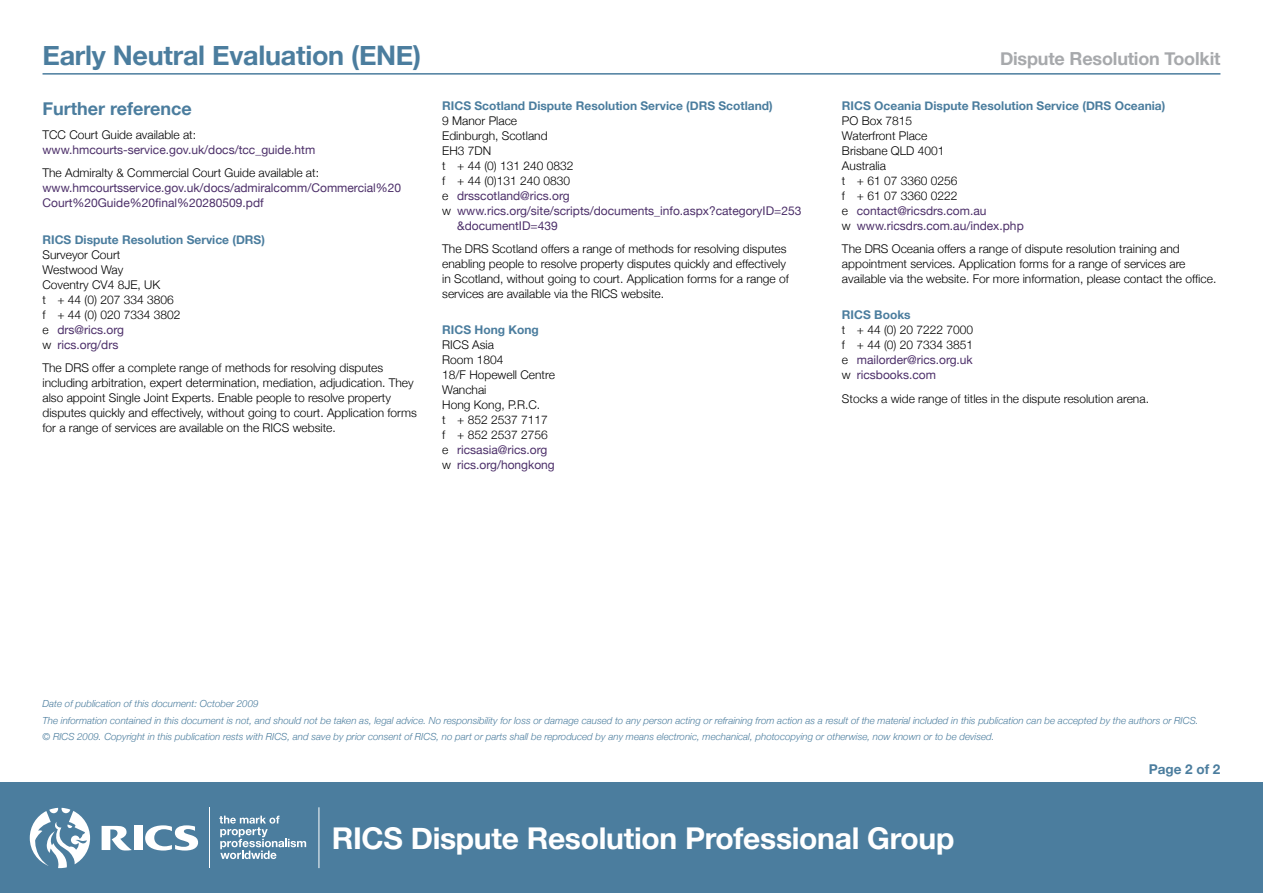
<style>
.page{position:relative;width:1263px;height:893px;background:#fff}
.page>*{position:absolute;margin:0;border:0;box-sizing:border-box;transform-origin:0 0}
.t1{font:700 30px "Helvetica Neue";letter-spacing:-.01em;color:#fff}
.t2{font:700 27px "Helvetica Neue";letter-spacing:-.01em;color:#4b7d9e}
.t3{font:700 18px "Helvetica Neue";letter-spacing:-.01em;color:#a7a9ac}
.t4{font:700 18px "Helvetica Neue";color:#4b7d9e}
.t5{font:700 13.5px "Helvetica Neue";color:#4b7d9e}
.t6{font:300 12px/15px "Helvetica Neue";color:#000}
.t7{font:12px/15px "Helvetica Neue";color:#4c2f69}
.t8{font:700 12px "Helvetica Neue";color:#4b7d9e}
.t9{font:italic 300 9.75px/16.2px "Helvetica Neue";color:#4b7d9e}
.s1{font-weight:400;color:#4c2f69}
.s2{font-weight:300;color:#000}
</style>
<div class="page">
<div style="left:0;top:782px;width:1263px;height:111px;background:#4b7d9e"></div>
<svg style="left:145px;top:825px;width:53px;height:25px"></svg>
<div style="left:134px;top:826px;width:8px;height:24px;background:#fff"></div>
<svg style="left:102px;top:826px;width:30px;height:24px"></svg>
<svg style="left:30px;top:808px;width:60px;height:60px"></svg>
<hr style="left:209px;top:807px;width:1px;height:61px;background:#fff">
<svg style="left:219px;top:816px;width:87px;height:43px"></svg>
<hr style="left:319px;top:807px;width:1px;height:61px;background:#fff">
<hr style="left:43px;top:73px;width:1177px;height:2px;background:#4b7d9e">
<h2 class="t2" style="left:43px;top:38px;width:380px">Early Neutral Evaluation (ENE)</h2>
<h3 class="t3" style="left:1000px;top:47px;width:222px">Dispute Resolution Toolkit</h3>
<h3 class="t4" style="left:43px;top:98px;width:151px">Further reference</h3>
<p class="t6" style="left:43px;top:127px;width:155px">TCC Court Guide available at:</p>
<p class="t7" style="left:43px;top:142px;width:274px">www.hmcourts-service.gov.uk/docs/tcc_guide.htm</p>
<p class="t6" style="left:43px;top:165px;width:278px">The Admiralty &amp; Commercial Court Guide available at:</p>
<p class="t7" style="left:43px;top:180px;width:360px">www.hmcourtsservice.gov.uk/docs/admiralcomm/Commercial%20<br>Court%20Guide%20final%20280509.pdf</p>
<p class="t8" style="left:43px;top:232px;width:224px">RICS Dispute Resolution Service (DRS)</p>
<p class="t6" style="left:43px;top:247px;width:139px">Surveyor Court<br>Westwood Way<br>Coventry CV4 8JE, UK<br>t + 44 (0) 207 334 3806<br>f + 44 (0) 020 7334 3802 e <span class="s1">drs@rics.org<br></span>w <span class="s1">rics.org/drs</span></p>
<p class="t6" style="left:43px;top:360px;width:376px">The DRS offer a complete range of methods for resolving disputes including arbitration, expert determination, mediation, adjudication. They also appoint Single Joint Experts. Enable people to resolve property disputes quickly and effectively, without going to court. Application forms for a range of services are available on the RICS website.</p>
<p class="t8" style="left:442px;top:98px;width:332px">RICS Scotland Dispute Resolution Service (DRS Scotland)</p>
<p class="t6" style="left:442px;top:112px;width:76px">9 Manor Place</p>
<p class="t6" style="left:442px;top:127px;width:107px">Edinburgh, Scotland</p>
<p class="t6" style="left:442px;top:142px;width:50px">EH3 7DN</p>
<p class="t6" style="left:442px;top:157px;width:133px">t + 44 (0) 131 240 0832</p>
<p class="t6" style="left:442px;top:172px;width:129px">f + 44 (0)131 240 0830</p>
<p class="t7" style="left:442px;top:188px;width:129px"><span class="s2">e</span> drsscotland@rics.org</p>
<p class="t7" style="left:442px;top:203px;width:361px"><span class="s2">w</span> www.rics.org/site/scripts/documents_info.aspx?categoryID=253</p>
<p class="t7" style="left:457px;top:218px;width:102px">&amp;documentID=439</p>
<p class="t6" style="left:442px;top:241px;width:348px">The DRS Scotland offers a range of methods for resolving disputes enabling people to resolve property disputes quickly and effectively in Scotland, without going to court. Application forms for a range of services are available via the RICS website.</p>
<p class="t8" style="left:442px;top:323px;width:98px">RICS Hong Kong</p>
<p class="t6" style="left:442px;top:337px;width:114px">RICS Asia<br>Room 1804<br>18/F Hopewell Centre<br>Wanchai<br>Hong Kong, P.R.C.<br>t + 852 2537 7117<br>f + 852 2537 2756 e <span class="s1">ricsasia@rics.org </span>w <span class="s1">rics.org/hongkong</span></p>
<p class="t8" style="left:842px;top:98px;width:325px">RICS Oceania Dispute Resolution Service (DRS Oceania)</p>
<p class="t6" style="left:842px;top:113px;width:183px">PO Box 7815<br>Waterfront Place<br>Brisbane QLD 4001<br>Australia<br>t + 61 07 3360 0256<br>f + 61 07 3360 0222<br>e <span class="s1">contact@ricsdrs.com.au<br></span>w <span class="s1">www.ricsdrs.com.au/index.php</span></p>
<p class="t6" style="left:842px;top:241px;width:376px">The DRS Oceania offers a range of dispute resolution training and appointment services. Application forms for a range of services are available via the website. For more information, please contact the office.</p>
<p class="t8" style="left:842px;top:308px;width:70px">RICS Books</p>
<p class="t6" style="left:842px;top:322px;width:133px;text-align:justify">t + 44 (0) 20 7222 7000 f + 44 (0) 20 7334 3851 e <span class="s1">mailorder@rics.org.uk </span>w <span class="s1">ricsbooks.com</span></p>
<p class="t6" style="left:842px;top:391px;width:308px">Stocks a wide range of titles in the dispute resolution arena.</p>
<p class="t9" style="left:43px;top:696px;width:1157px">Date of publication of this document: October 2009<br>The information contained in this document is not, and should not be taken as, legal advice. No responsibility for loss or damage caused to any person acting or refraining from action as a result of the material included in this publication can be accepted by the authors or RICS. © RICS 2009. Copyright in this publication rests with RICS, and save by prior consent of RICS, no part or parts shall be reproduced by any means electronic, mechanical, photocopying or otherwise, now known or to be devised.</p>
<h1 class="t1" style="left:332px;top:820px;width:624px">RICS Dispute Resolution Professional Group</h1>
<p class="t5" style="left:1149px;top:761px;width:73px">Page 2 of 2</p>
</div>
